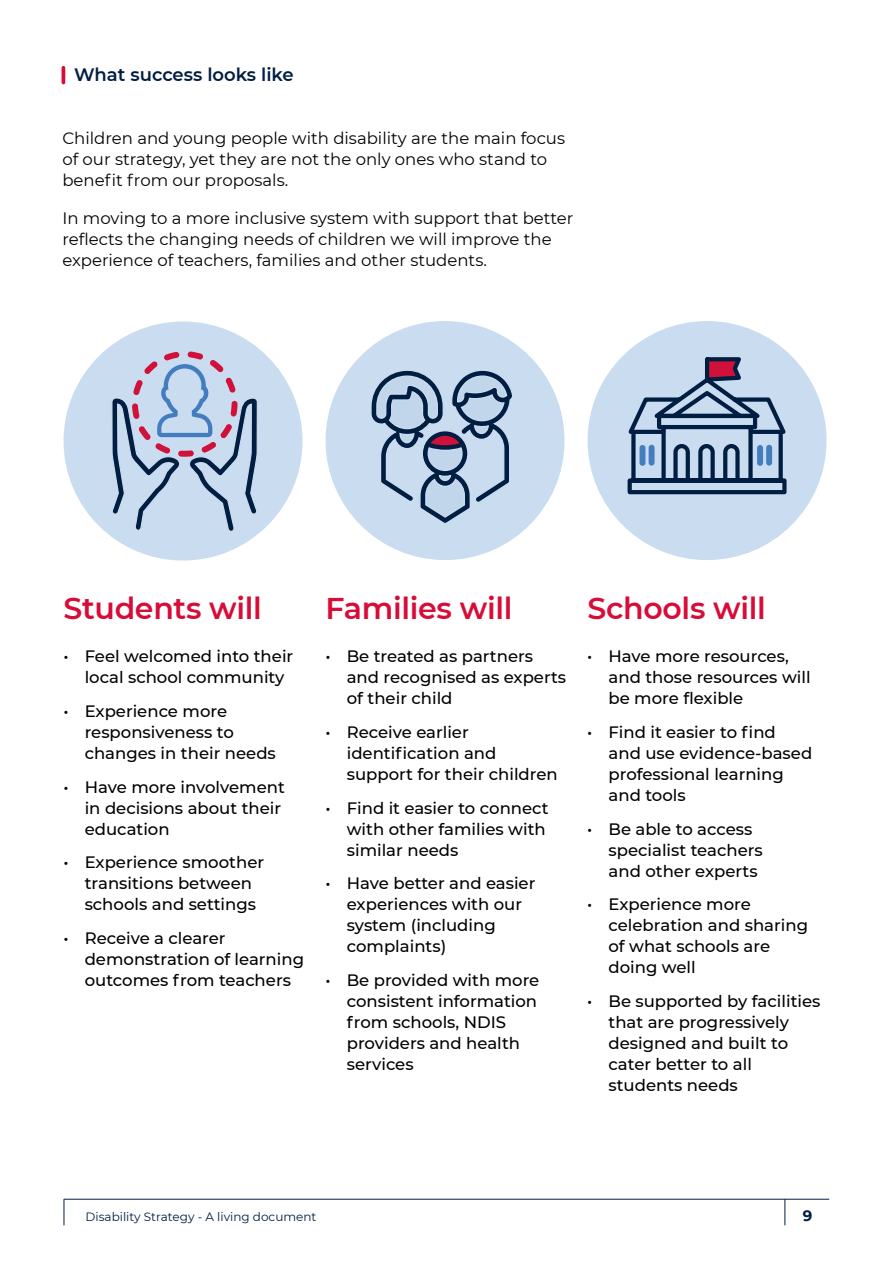
<style>
.page{position:relative;width:893px;height:1263px;background:#fff}
.page>*{position:absolute;margin:0;border:0;box-sizing:border-box;transform-origin:0 0}
.Large_red_semibold{font:600 30px "Montserrat";letter-spacing:-.01em;color:#d70c38}
.t1{font:600 18px "Montserrat";color:#001e42}
.t2{font:500 16.5px/21px "Montserrat";color:#000}
.t3{font:16.5px/21px "Montserrat";color:#000}
.t4{font:700 15px "Montserrat";color:#001e42}
.t5{font:12px "Montserrat";color:#001e42}
</style>
<div class="page">
<div style="left:326px;top:321px;width:238px;height:239px;background:#c9dcf0;border-radius:50%"></div>
<div style="left:64px;top:321px;width:239px;height:239px;background:#c9dcf0;border-radius:50%"></div>
<svg style="left:112px;top:351px;width:145px;height:180px"></svg>
<svg style="left:371px;top:370px;width:141px;height:153px"></svg>
<div style="left:588px;top:321px;width:239px;height:239px;background:#c9dcf0;border-radius:50%"></div>
<svg style="left:627px;top:357px;width:160px;height:138px"></svg>
<div style="left:757px;top:445px;width:6px;height:21px;background:#437dc0;border-radius:3px"></div>
<div style="left:766px;top:445px;width:6px;height:21px;background:#437dc0;border-radius:3px"></div>
<div style="left:639px;top:445px;width:6px;height:21px;background:#437dc0;border-radius:3px"></div>
<div style="left:649px;top:445px;width:5px;height:21px;background:#437dc0;border-radius:3px"></div>
<hr style="left:62px;top:68px;width:3px;height:15px;background:#d70c38">
<hr style="left:64px;top:1199px;width:765px;height:1px;background:#001e42">
<svg style="left:64px;top:1199px;width:1px;height:26px"></svg>
<svg style="left:785px;top:1199px;width:1px;height:26px"></svg>
<p class="t1" style="left:74px;top:62px;width:221px">What success looks like</p>
<p class="t3" style="left:62px;top:127px;width:504px">Children and young people with disability are the main focus of our strategy, yet they are not the only ones who stand to benefit from our proposals.</p>
<p class="t3" style="left:62px;top:207px;width:512px">In moving to a more inclusive system with support that better reflects the changing needs of children we will improve the experience of teachers, families and other students.</p>
<p class="Large_red_semibold" style="left:64px;top:587px;width:200px">Students will</p>
<p class="t2" style="left:85px;top:645px;width:210px;text-indent:-21px">• Feel welcomed into their local school community</p>
<p class="t2" style="left:85px;top:700px;width:193px;text-indent:-21px">• Experience more responsiveness to changes in their needs</p>
<p class="t2" style="left:85px;top:776px;width:202px;text-indent:-21px">• Have more involvement in decisions about their education</p>
<p class="t2" style="left:85px;top:851px;width:181px;text-indent:-21px">• Experience smoother transitions between schools and settings</p>
<p class="t2" style="left:85px;top:927px;width:221px;text-indent:-21px">• Receive a clearer demonstration of learning outcomes from teachers</p>
<p class="Large_red_semibold" style="left:326px;top:587px;width:188px">Families will</p>
<p class="t2" style="left:347px;top:645px;width:221px;text-indent:-21px">• Be treated as partners and recognised as experts of their child</p>
<p class="t2" style="left:347px;top:721px;width:212px;text-indent:-21px">• Receive earlier identification and support for their children</p>
<p class="t2" style="left:347px;top:797px;width:203px;text-indent:-21px">• Find it easier to connect with other families with similar needs</p>
<p class="t2" style="left:347px;top:872px;width:190px;text-indent:-21px">• Have better and easier experiences with our system (including complaints)</p>
<p class="t2" style="left:347px;top:969px;width:194px;text-indent:-21px">• Be provided with more consistent information from schools, NDIS providers and health services</p>
<p class="Large_red_semibold" style="left:588px;top:587px;width:180px">Schools will</p>
<p class="t2" style="left:608px;top:645px;width:204px;text-indent:-21px">• Have more resources, and those resources will be more flexible</p>
<p class="t2" style="left:608px;top:721px;width:205px;text-indent:-21px">• Find it easier to find and use evidence-based professional learning and tools</p>
<p class="t2" style="left:608px;top:818px;width:156px;text-indent:-21px">• Be able to access specialist teachers and other experts</p>
<p class="t2" style="left:608px;top:893px;width:201px;text-indent:-21px">• Experience more celebration and sharing of what schools are doing well</p>
<p class="t2" style="left:608px;top:990px;width:214px;text-indent:-21px">• Be supported by facilities that are progressively designed and built to cater better to all students needs</p>
<p class="t5" style="left:86px;top:1209px;width:232px">Disability Strategy - A living document</p>
<p class="t4" style="left:803px;top:1205px;width:11px">9</p>
</div>
